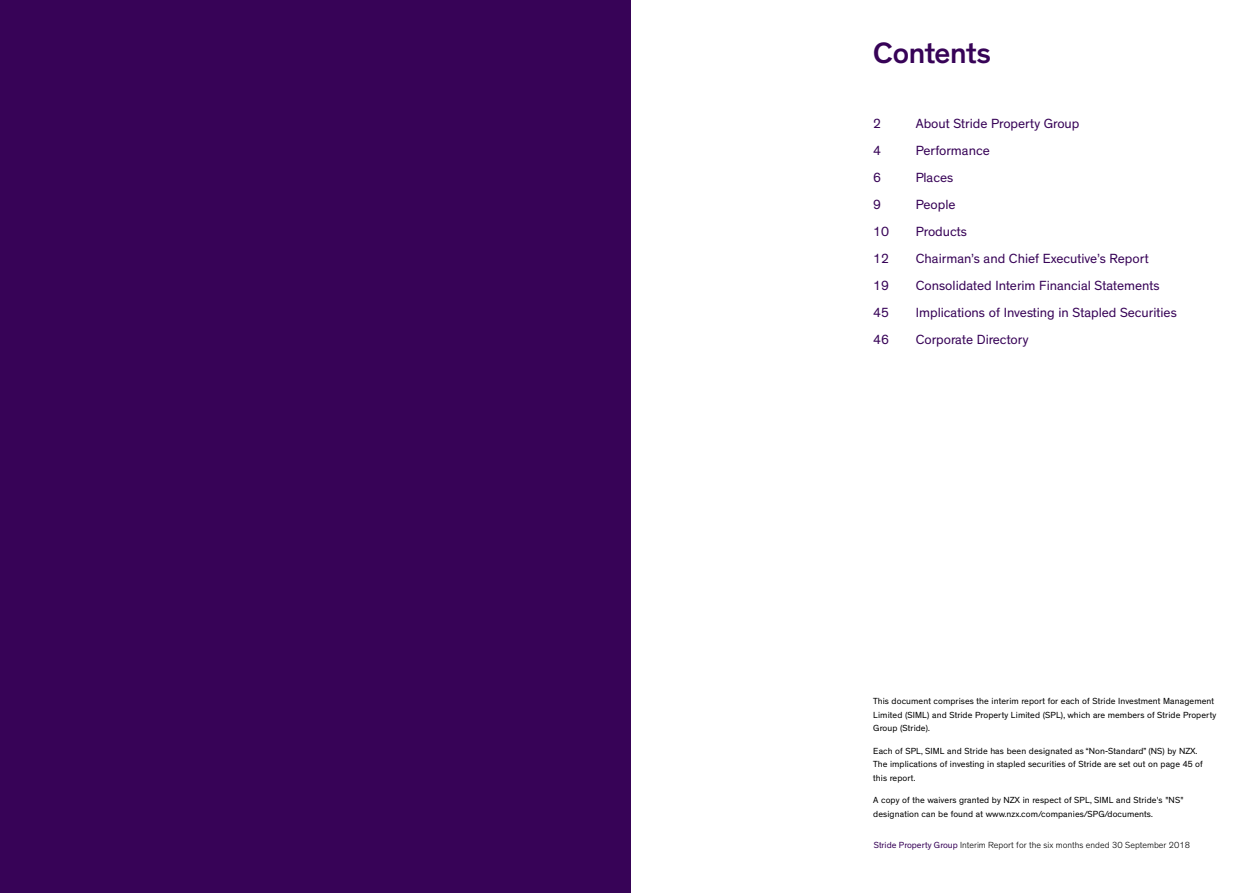
<style>
.page{position:relative;width:1259px;height:893px;background:#fff}
.page>*{position:absolute;margin:0;border:0;box-sizing:border-box;transform-origin:0 0}
.t1{font:500 30px "Theinhardt";letter-spacing:-.01em;color:#370357}
.t2{font:13.5px "Theinhardt";color:#370357}
.t3{font:9px/13.5px "Theinhardt";letter-spacing:.01em;color:#000}
.t4{font:300 9px "Theinhardt";color:#000}
.s1{font-weight:400;color:#370357}
</style>
<div class="page">
<div style="left:0;top:0;width:630px;height:893px;background:#370357"></div>
<h1 class="t1" style="left:873px;top:35px;width:119px">Contents</h1>
<h2 class="t2" style="left:873px;top:116px;width:9px">2</h2>
<h2 class="t2" style="left:916px;top:116px;width:165px">About Stride Property Group</h2>
<h2 class="t2" style="left:873px;top:143px;width:9px">4</h2>
<h2 class="t2" style="left:916px;top:143px;width:75px">Performance</h2>
<h2 class="t2" style="left:873px;top:170px;width:9px">6</h2>
<h2 class="t2" style="left:916px;top:170px;width:39px">Places</h2>
<h2 class="t2" style="left:873px;top:197px;width:9px">9</h2>
<h2 class="t2" style="left:916px;top:197px;width:41px">People</h2>
<h2 class="t2" style="left:873px;top:224px;width:17px">10</h2>
<h2 class="t2" style="left:916px;top:224px;width:53px">Products</h2>
<h2 class="t2" style="left:873px;top:251px;width:17px">12</h2>
<h2 class="t2" style="left:916px;top:251px;width:234px">Chairman’s and Chief Executive’s Report</h2>
<h2 class="t2" style="left:873px;top:278px;width:17px">19</h2>
<h2 class="t2" style="left:916px;top:278px;width:245px">Consolidated Interim Financial Statements</h2>
<h2 class="t2" style="left:873px;top:305px;width:17px">45</h2>
<h2 class="t2" style="left:916px;top:305px;width:262px">Implications of Investing in Stapled Securities</h2>
<h2 class="t2" style="left:873px;top:332px;width:17px">46</h2>
<h2 class="t2" style="left:916px;top:332px;width:114px">Corporate Directory</h2>
<p class="t3" style="left:873px;top:694px;width:344px">This document comprises the interim report for each of Stride Investment Management<br>Limited (SIML) and Stride Property Limited (SPL), which are members of Stride Property<br>Group (Stride).</p>
<p class="t3" style="left:873px;top:744px;width:331px">Each of SPL, SIML and Stride has been designated as “Non-Standard” (NS) by NZX.<br>The implications of investing in stapled securities of Stride are set out on page 45 of this report.</p>
<p class="t3" style="left:873px;top:793px;width:312px">A copy of the waivers granted by NZX in respect of SPL, SIML and Stride's "NS" designation can be found at www.nzx.com/companies/SPG/documents.</p>
<p class="t4" style="left:873px;top:840px;width:318px"><span class="s1">Stride Property Group</span> Interim Report for the six months ended 30 September 2018</p>
</div>
